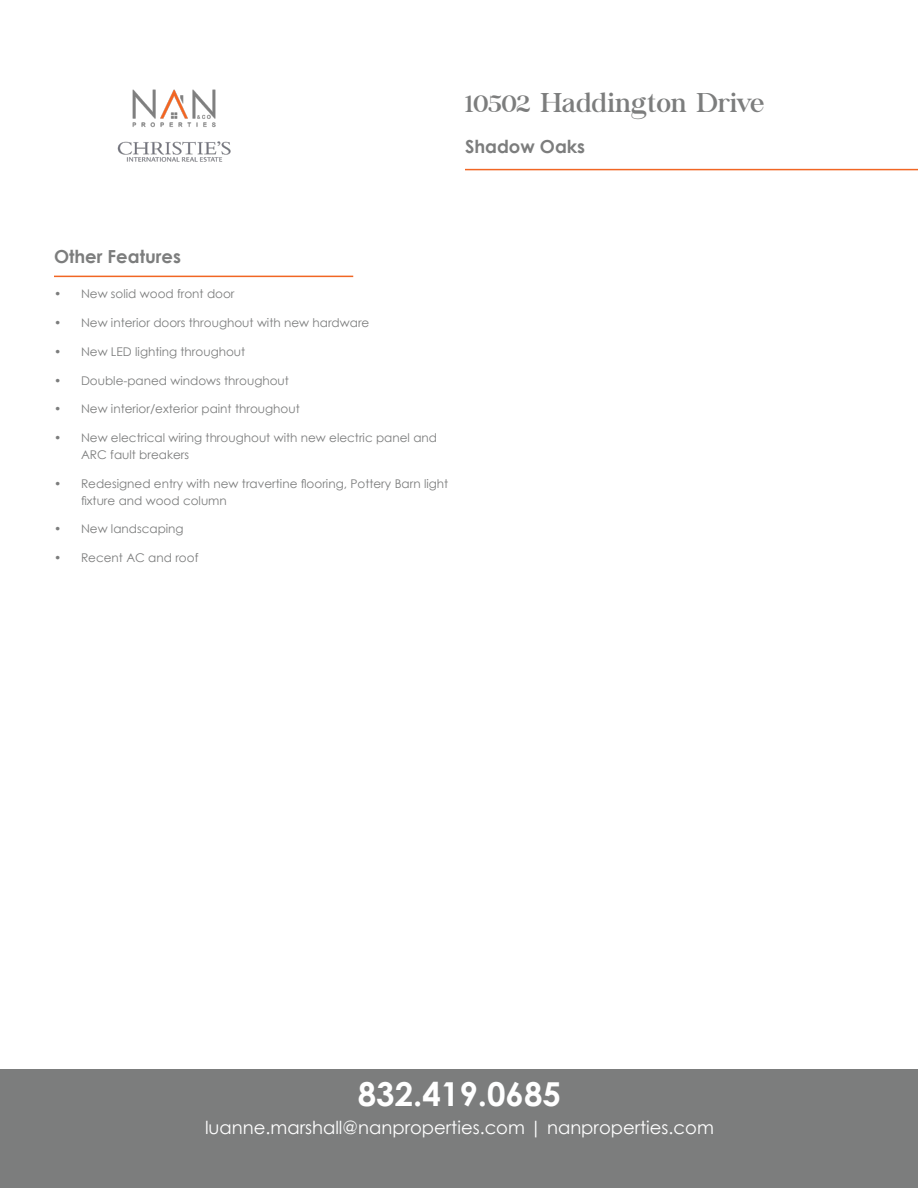
<style>
.page{position:relative;width:918px;height:1188px;background:#fff}
.page>*{position:absolute;margin:0;border:0;box-sizing:border-box;transform-origin:0 0}
.t1{font:700 33px "Century Gothic";color:#fff}
.Chapaza_18{font:27px "Chapaza";color:#7c7d7d}
.CG_Reg_12{font:18px "Century Gothic";color:#fff}
.CG_B_12_base_8{font:700 18px "Century Gothic";color:#7c7d7d}
.t2{font:12px/16.8px "Century Gothic";color:#7c7d7d}
</style>
<div class="page">
<div style="left:0;top:1069px;width:918px;height:119px;background:#7c7d7d"></div>
<hr style="left:54px;top:276px;width:299px;height:1px;background:#f16624">
<hr style="left:465px;top:169px;width:453px;height:1px;background:#f16624">
<img style="left:117px;top:89px;width:114px;height:73px">
<p class="Chapaza_18" style="left:465px;top:87px;width:301px">10502 Haddington Drive</p>
<p class="CG_B_12_base_8" style="left:465px;top:133px;width:122px">Shadow Oaks</p>
<p class="CG_B_12_base_8" style="left:54px;top:243px;width:129px">Other Features</p>
<p class="t2" style="left:54px;top:285px;width:182px">• New solid wood front door</p>
<p class="t2" style="left:54px;top:314px;width:317px">• New interior doors throughout with new hardware</p>
<p class="t2" style="left:54px;top:343px;width:193px">• New LED lighting throughout</p>
<p class="t2" style="left:54px;top:372px;width:236px">• Double-paned windows throughout</p>
<p class="t2" style="left:54px;top:400px;width:247px">• New interior/exterior paint throughout</p>
<p class="t2" style="left:81px;top:429px;width:358px;text-indent:-27px">• New electrical wiring throughout with new electric panel and<br>ARC fault breakers</p>
<p class="t2" style="left:81px;top:475px;width:369px;text-indent:-27px">• Redesigned entry with new travertine flooring, Pottery Barn light fixture and wood column</p>
<p class="t2" style="left:54px;top:520px;width:131px">• New landscaping</p>
<p class="t2" style="left:54px;top:549px;width:146px">• Recent AC and roof</p>
<p class="t1" style="left:358px;top:1068px;width:205px">832.419.0685</p>
<p class="CG_Reg_12" style="left:205px;top:1115px;width:510px">luanne.marshall@nanproperties.com | nanproperties.com</p>
</div>
